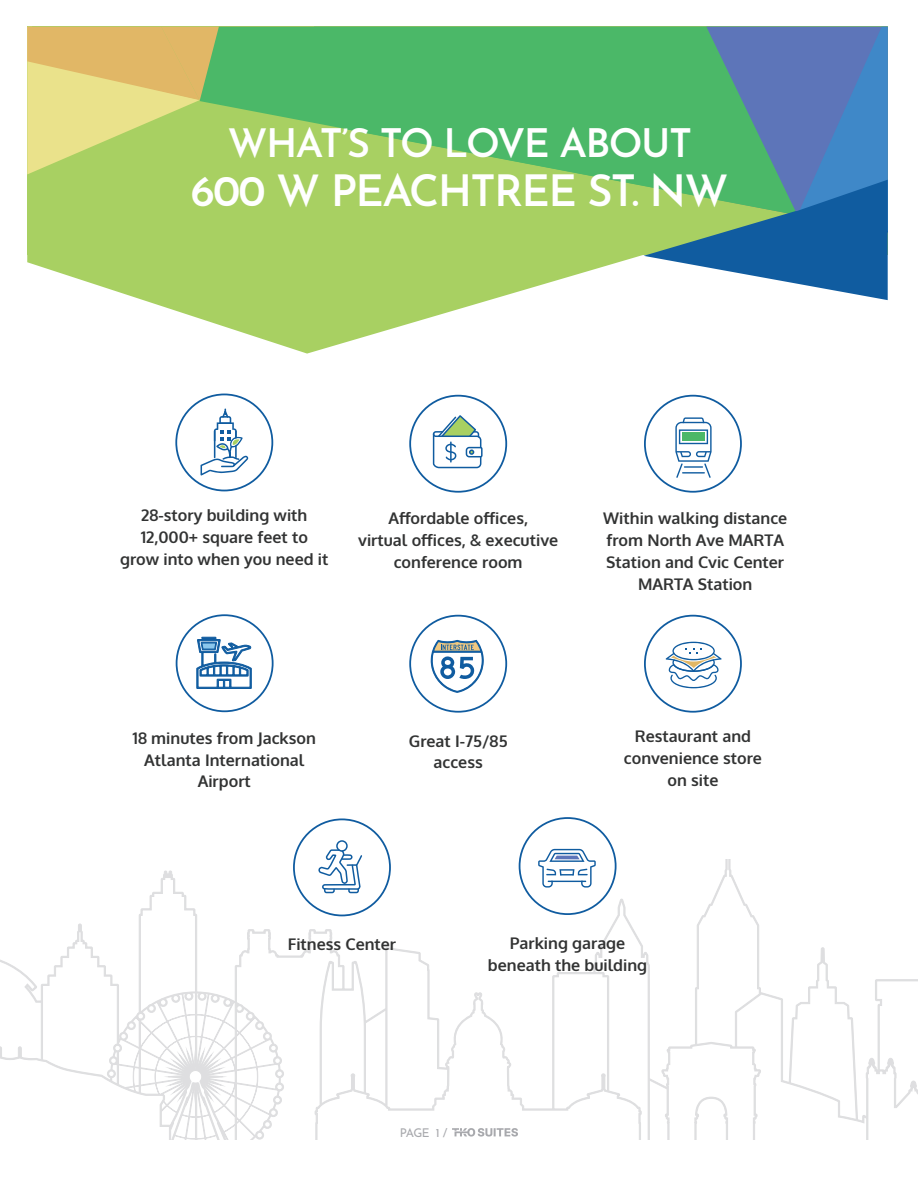
<style>
.page{position:relative;width:918px;height:1188px;background:#fff}
.page>*{position:absolute;margin:0;border:0;box-sizing:border-box;transform-origin:0 0}
.t1{font:100 43.5px "Josefin Sans";letter-spacing:-.04em;color:#fff}
.t2{font:100 39.6px "Josefin Sans";letter-spacing:-.04em;color:#fff}
.t3{font:700 16.05px/21.9px "Oxygen";color:#323333;text-align:center}
.t4{font:100 12px "Josefin Sans";color:#a8a9ad}
</style>
<div class="page">
<svg style="left:0;top:859px;width:918px;height:281px"></svg>
<div style="left:27px;top:27px;width:861px;height:228px;background:#a8d062"></div>
<svg style="left:200px;top:27px;width:114px;height:96px;background:#5fba67"></svg>
<svg style="left:314px;top:27px;width:330px;height:159px;fill:#4bb868"></svg>
<svg style="left:27px;top:27px;width:173px;height:147px"></svg>
<svg style="left:27px;top:255px;width:616px;height:99px;fill:#a8d062"></svg>
<svg style="left:644px;top:27px;width:244px;height:273px"></svg>
<svg style="left:452px;top:1128px;width:66px;height:9px"></svg>
<div style="left:409px;top:395px;width:98px;height:98px;border:2px solid #105ca0;border-radius:50%"></div>
<svg style="left:432px;top:415px;width:51px;height:54px"></svg>
<hr style="left:450px;top:442px;width:2px;height:20px;background:#105ca0">
<svg style="left:675px;top:417px;width:37px;height:61px"></svg>
<div style="left:644px;top:395px;width:98px;height:98px;border:2px solid #105ca0;border-radius:50%"></div>
<div style="left:175px;top:394px;width:98px;height:97px;border:2px solid #105ca0;border-radius:50%"></div>
<svg style="left:201px;top:409px;width:47px;height:67px"></svg>
<div style="left:176px;top:614px;width:98px;height:98px;border:2px solid #105ca0;border-radius:50%"></div>
<div style="left:409px;top:615px;width:98px;height:98px;border:2px solid #105ca0;border-radius:50%"></div>
<div style="left:520px;top:818px;width:96px;height:96px;background:#fff;border-radius:50%"></div>
<div style="left:519px;top:817px;width:98px;height:98px;border:2px solid #105ca0;border-radius:50%"></div>
<svg style="left:538px;top:849px;width:58px;height:39px"></svg>
<div style="left:644px;top:615px;width:98px;height:98px;border:2px solid #105ca0;border-radius:50%"></div>
<svg style="left:666px;top:642px;width:56px;height:46px"></svg>
<div style="left:294px;top:819px;width:96px;height:96px;background:#fff;border-radius:50%"></div>
<div style="left:293px;top:818px;width:98px;height:98px;border:2px solid #105ca0;border-radius:50%"></div>
<svg style="left:196px;top:637px;width:56px;height:52px"></svg>
<svg style="left:431px;top:640px;width:53px;height:53px"></svg>
<svg style="left:317px;top:820px;width:46px;height:74px"></svg>
<div style="left:336px;top:840px;width:12px;height:12px;border:2px solid #105ca0;border-radius:50%"></div>
<h2 class="t2" style="left:227px;top:114px;width:466px">WHAT’S TO LOVE ABOUT</h2>
<h1 class="t1" style="left:191px;top:159px;width:539px">600 W PEACHTREE ST. NW</h1>
<p class="t3" style="left:120px;top:504px;width:210px">28-story building with<br>12,000+ square feet to grow into when you need it</p>
<p class="t3" style="left:358px;top:508px;width:201px">Affordable offices,<br>virtual offices, &amp; executive conference room</p>
<p class="t3" style="left:603px;top:508px;width:186px">Within walking distance from North Ave MARTA<br>Station and Cvic Center<br>MARTA Station</p>
<p class="t3" style="left:133px;top:727px;width:185px">18 minutes from Jackson<br>Atlanta International<br>Airport</p>
<p class="t3" style="left:409px;top:730px;width:100px">Great I-75/85 access</p>
<p class="t3" style="left:624px;top:726px;width:140px">Restaurant and convenience store on site</p>
<p class="t3" style="left:288px;top:934px;width:110px">Fitness Center</p>
<p class="t3" style="left:488px;top:933px;width:161px">Parking garage beneath the building</p>
<p class="t4" style="left:400px;top:1124px;width:49px">PAGE 1 /</p>
</div>
